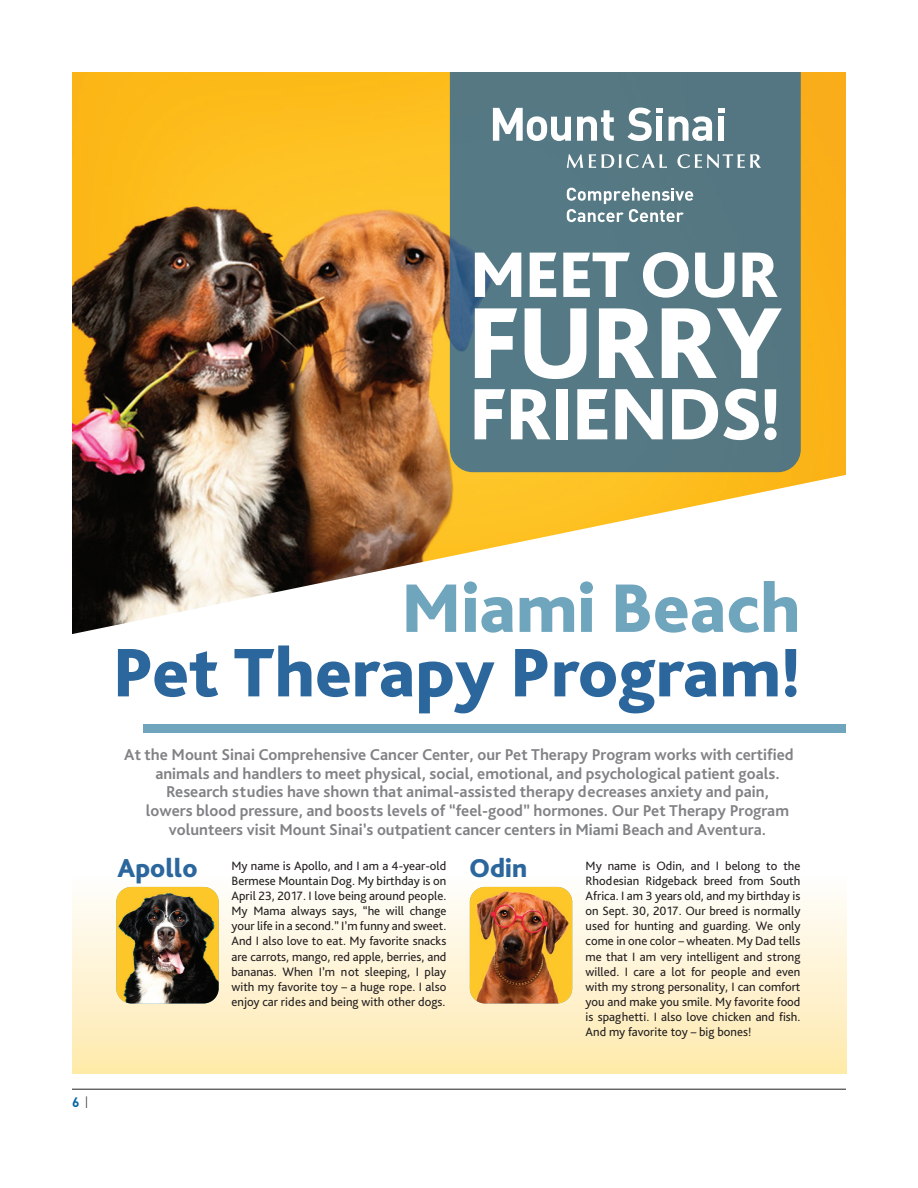
<style>
.page{position:relative;width:918px;height:1188px;background:#fff}
.page>*{position:absolute;margin:0;border:0;box-sizing:border-box;transform-origin:0 0}
.t1{font:800 105.6px "Bliss Pro";letter-spacing:-.025em;color:#fff}
.t2{font:800 76.05px "Bliss Pro";letter-spacing:-.025em;color:#fff}
.t3{font:800 71.85px "Bliss Pro";color:#2b679d}
.t4{font:800 71.85px "Bliss Pro";color:#6fa6be}
.t5{font:800 67.35px "Bliss Pro";letter-spacing:-.025em;color:#fff}
.t6{font:800 27.15px "Bliss Pro";color:#2b679d}
.t7{font:700 16.5px/18.9px "Bliss Pro";color:#808285;text-align:center}
.t8{font:700 13.5px "DIN Pro";color:#0366a5}
.t9{font:12.6px "Bliss Pro";color:#231f20}
.s1{font-weight:300;color:#231f20}
</style>
<div class="page">
<svg style="left:72px;top:724px;width:774px;height:350px"></svg>
<img style="left:72px;top:72px;width:774px;height:562px">
<div style="left:450px;top:72px;width:351px;height:400px;background:#557984"></div>
<svg style="left:493px;top:108px;width:78px;height:33px"></svg>
<svg style="left:577px;top:110px;width:37px;height:31px"></svg>
<svg style="left:669px;top:116px;width:43px;height:25px"></svg>
<hr style="left:72px;top:1089px;width:774px;height:1px;background:#231f20">
<svg style="left:567px;top:188px;width:126px;height:34px"></svg>
<svg style="left:567px;top:154px;width:16px;height:14px"></svg>
<svg style="left:589px;top:154px;width:7px;height:14px"></svg>
<svg style="left:602px;top:154px;width:65px;height:14px"></svg>
<svg style="left:677px;top:154px;width:84px;height:14px"></svg>
<svg style="left:627px;top:108px;width:35px;height:33px"></svg>
<div style="left:656px;top:117px;width:6px;height:24px;background:#fff"></div>
<svg style="left:718px;top:108px;width:6px;height:5px"></svg>
<div style="left:718px;top:117px;width:6px;height:24px;background:#fff"></div>
<div style="left:144px;top:724px;width:702px;height:8px;background:#6fa6be"></div>
<img style="left:116px;top:887px;width:103px;height:116px">
<img style="left:470px;top:887px;width:102px;height:116px">
<p class="t5" style="left:470px;top:233px;width:311px">MEET OUR</p>
<p class="t1" style="left:467px;top:277px;width:317px">FURRY</p>
<p class="t2" style="left:469px;top:367px;width:313px">FRIENDS!</p>
<p class="t8" style="left:72px;top:1093px;width:18px">6 <span class="s1">|</span></p>
<p class="t4" style="left:401px;top:563px;width:401px">Miami Beach</p>
<p class="t3" style="left:113px;top:628px;width:689px">Pet Therapy Program!</p>
<p class="t7" style="left:124px;top:744px;width:671px">At the Mount Sinai Comprehensive Cancer Center, our Pet Therapy Program works with certified</p>
<p class="t7" style="left:146px;top:763px;width:645px">animals and handlers to meet physical, social, emotional, and psychological patient goals.<br>Research studies have shown that animal-assisted therapy decreases anxiety and pain, lowers blood pressure, and boosts levels of “feel-good” hormones. Our Pet Therapy Program volunteers visit Mount Sinai’s outpatient cancer centers in Miami Beach and Aventura.</p>
<p class="t6" style="left:118px;top:851px;width:82px">Apollo</p>
<p class="t9" style="left:232px;top:858px;width:216px">My name is Apollo, and I am a 4-year-old</p>
<p class="t6" style="left:469px;top:851px;width:60px">Odin</p>
<p class="t9" style="left:586px;top:858px;width:216px">My name is Odin, and I belong to the</p>
<p class="t9" style="left:232px;top:873px;width:216px">Bermese Mountain Dog. My birthday is on</p>
<p class="t9" style="left:586px;top:873px;width:216px">Rhodesian Ridgeback breed from South</p>
<p class="t9" style="left:232px;top:888px;width:216px">April 23, 2017. I love being around people.</p>
<p class="t9" style="left:586px;top:888px;width:216px">Africa. I am 3 years old, and my birthday is</p>
<p class="t9" style="left:232px;top:903px;width:216px">My Mama always says, “he will change</p>
<p class="t9" style="left:586px;top:903px;width:216px">on Sept. 30, 2017. Our breed is normally</p>
<p class="t9" style="left:232px;top:918px;width:216px">your life in a second.” I’m funny and sweet.</p>
<p class="t9" style="left:586px;top:918px;width:216px">used for hunting and guarding. We only</p>
<p class="t9" style="left:232px;top:933px;width:216px">And I also love to eat. My favorite snacks</p>
<p class="t9" style="left:586px;top:933px;width:216px">come in one color – wheaten. My Dad tells</p>
<p class="t9" style="left:232px;top:949px;width:216px">are carrots, mango, red apple, berries, and</p>
<p class="t9" style="left:586px;top:949px;width:216px">me that I am very intelligent and strong</p>
<p class="t9" style="left:232px;top:964px;width:216px">bananas. When I’m not sleeping, I play</p>
<p class="t9" style="left:586px;top:964px;width:216px">willed. I care a lot for people and even</p>
<p class="t9" style="left:232px;top:979px;width:216px">with my favorite toy – a huge rope. I also</p>
<p class="t9" style="left:586px;top:979px;width:216px">with my strong personality, I can comfort</p>
<p class="t9" style="left:232px;top:994px;width:215px">enjoy car rides and being with other dogs.</p>
<p class="t9" style="left:586px;top:994px;width:216px">you and make you smile. My favorite food</p>
<p class="t9" style="left:586px;top:1009px;width:216px">is spaghetti. I also love chicken and fish.</p>
<p class="t9" style="left:586px;top:1024px;width:167px">And my favorite toy – big bones!</p>
</div>
